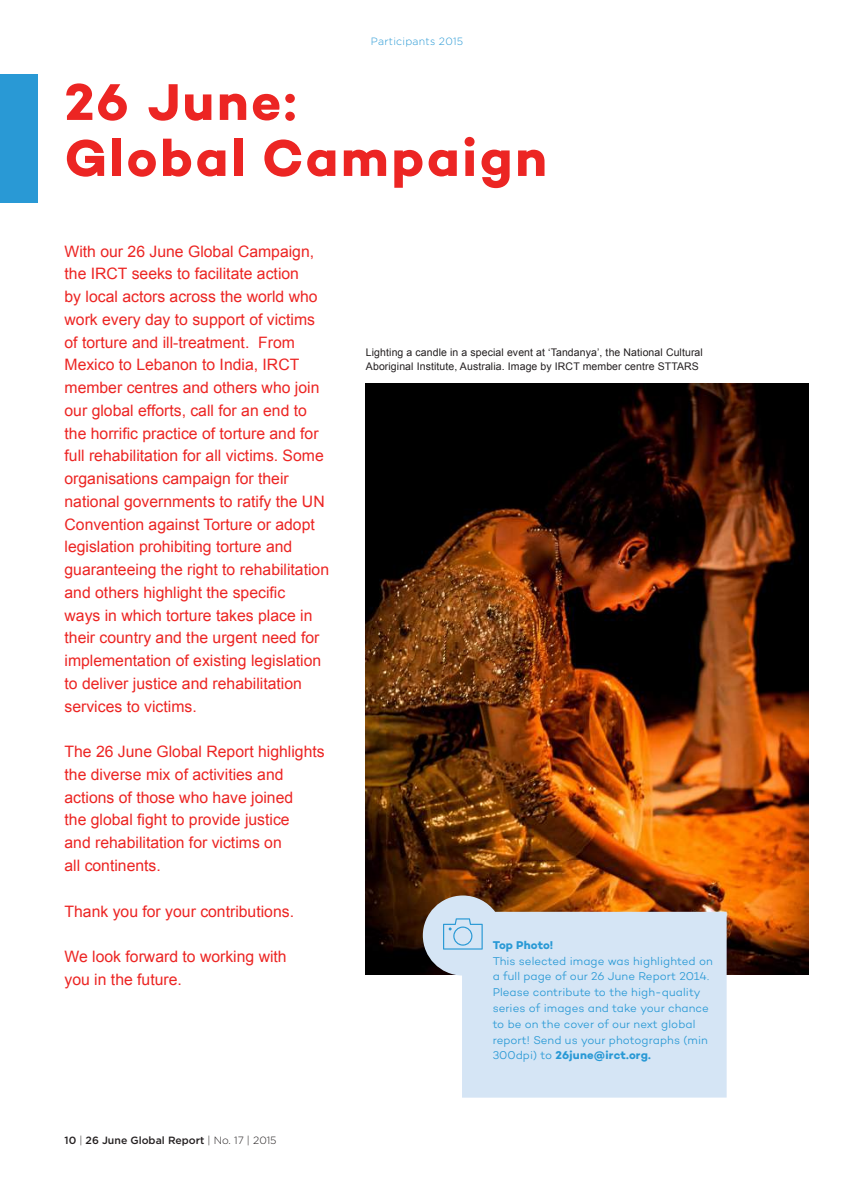
<style>
.page{position:relative;width:844px;height:1191px;background:#fff}
.page>*{position:absolute;margin:0;border:0;box-sizing:border-box;transform-origin:0 0}
.t1{font:52.5px/56px "Campton Bold DEMO";letter-spacing:.05em;color:#ec2523}
.t2{font:15.75px/22.8px "Arial";color:#ec2523}
.t3{font:11.55px/15.8px "Campton Light DEMO";letter-spacing:.005em;color:#2999d5}
.t4{font:11.55px "Campton Bold DEMO";letter-spacing:.01em;color:#2999d5}
.t5{font:10.5px/14px "Arial";letter-spacing:.01em;color:#231f20}
.t6{font:500 10.5px "Gotham";color:#231f20}
.t7{font:300 10.5px "Gotham";letter-spacing:.025em;color:#2999d5}
.s1{font-weight:300}
.s2{font-family:"Campton Light DEMO"}
</style>
<div class="page">
<img style="left:366px;top:383px;width:442px;height:592px">
<svg style="left:422px;top:895px;width:304px;height:202px;background:#d2dae3"></svg>
<svg style="left:443px;top:918px;width:39px;height:31px"></svg>
<div style="left:0;top:74px;width:37px;height:128px;background:#2999d5"></div>
<p class="t7" style="left:371px;top:35px;width:94px">Participants 2015</p>
<h1 class="t1" style="left:64px;top:74px;width:484px">26 June:<br>Global Campaign</h1>
<p class="t2" style="left:64px;top:240px;width:266px">With our 26 June Global Campaign, the IRCT seeks to facilitate action<br>by local actors across the world who work every day to support of victims of torture and ill-treatment. From Mexico to Lebanon to India, IRCT member centres and others who join our global efforts, call for an end to the horrific practice of torture and for full rehabilitation for all victims. Some organisations campaign for their national governments to ratify the UN Convention against Torture or adopt legislation prohibiting torture and guaranteeing the right to rehabilitation and others highlight the specific<br>ways in which torture takes place in their country and the urgent need for implementation of existing legislation to deliver justice and rehabilitation services to victims.</p>
<p class="t2" style="left:64px;top:740px;width:262px">The 26 June Global Report highlights the diverse mix of activities and actions of those who have joined<br>the global fight to provide justice<br>and rehabilitation for victims on<br>all continents.</p>
<p class="t2" style="left:64px;top:899px;width:231px">Thank you for your contributions.</p>
<p class="t2" style="left:64px;top:945px;width:224px">We look forward to working with you in the future.</p>
<p class="t6" style="left:64px;top:1134px;width:213px">10 <span class="s1">|</span> 26 June Global Report <span class="s1">| No. 17 | 2015</span></p>
<p class="t5" style="left:366px;top:346px;width:338px">Lighting a candle in a special event at ‘Tandanya’, the National Cultural<br>Aboriginal Institute, Australia. Image by IRCT member centre STTARS</p>
<p class="t4" style="left:492px;top:938px;width:62px">Top Photo!</p>
<p class="t3" style="left:492px;top:953px;width:221px">This selected image was highlighted on a full page of our 26 June Report 2014.<br>Please contribute to the high-quality series of images and take your chance to be on the cover of our next global report! Send us your photographs (min</p>
<p class="t4" style="left:492px;top:1048px;width:160px"><span class="s2">300dpi) to</span> 26june@irct.org.</p>
</div>
